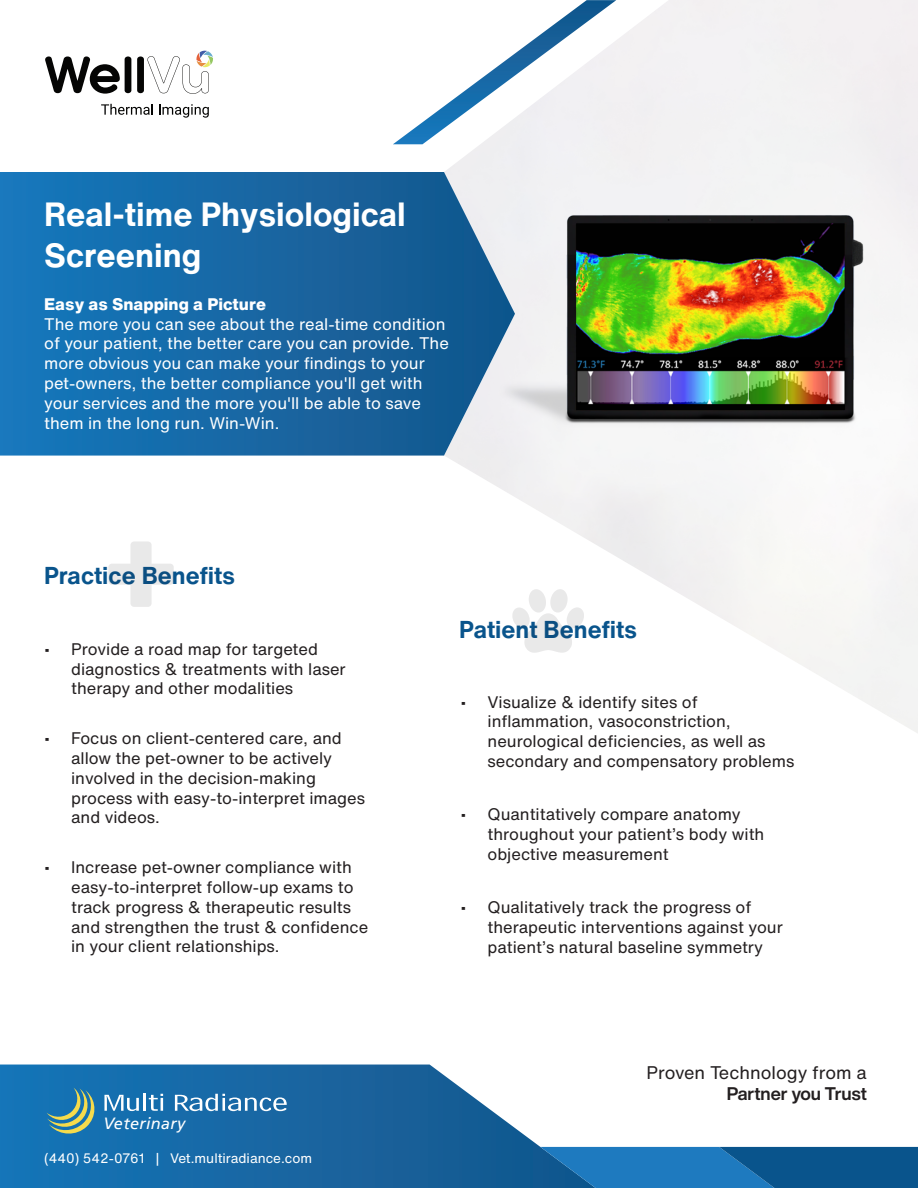
<style>
.page{position:relative;width:918px;height:1188px;background:#fff}
.page>*{position:absolute;margin:0;border:0;box-sizing:border-box;transform-origin:0 0}
.t1{font:700 33px/40.5px "Helvetica Now Text";color:#fff}
.t2{font:700 24px "Helvetica Now Text";color:#09548c}
.t3{font:18px "Helvetica Now Text";color:#231f20}
.t4{font:700 18px "Helvetica Now Display";letter-spacing:-.005em;color:#231f20}
.t5{font:16.5px/19.8px "Helvetica Now Text";color:#231f20}
.t6{font:16.5px/19.8px "Helvetica Now Text";color:#fff}
.t7{font:800 16.5px "Helvetica Now Text";color:#fff}
.t8{font:italic 16.2px "Frutiger LT";letter-spacing:.02em;color:#fff}
.t9{font:13.5px "Helvetica Now Text";color:#fff}
</style>
<div class="page">
<svg style="left:0;top:1065px;width:596px;height:123px;background:#367bb0"></svg>
<svg style="left:540px;top:1147px;width:378px;height:41px;background:#1366a4"></svg>
<img style="left:445px;top:0;width:473px;height:733px">
<svg style="left:0;top:172px;width:515px;height:284px;background:#2571aa"></svg>
<svg style="left:393px;top:0;width:223px;height:144px"></svg>
<svg style="left:47px;top:1088px;width:50px;height:48px;background:#4e8c98"></svg>
<hr style="left:143px;top:1094px;width:3px;height:17px;background:#fff">
<svg style="left:149px;top:1094px;width:14px;height:17px"></svg>
<svg style="left:104px;top:1095px;width:35px;height:16px"></svg>
<svg style="left:175px;top:1094px;width:112px;height:17px"></svg>
<svg style="left:108px;top:541px;width:66px;height:66px"></svg>
<svg style="left:512px;top:589px;width:72px;height:64px"></svg>
<svg style="left:45px;top:56px;width:86px;height:38px"></svg>
<svg style="left:137px;top:50px;width:76px;height:44px"></svg>
<svg style="left:101px;top:104px;width:52px;height:11px"></svg>
<svg style="left:159px;top:104px;width:50px;height:14px"></svg>
<h1 class="t1" style="left:44px;top:193px;width:363px">Real-time Physiological<br>Screening</h1>
<p class="t7" style="left:44px;top:291px;width:223px">Easy as Snapping a Picture</p>
<p class="t6" style="left:44px;top:313px;width:406px">The more you can see about the real-time condition of your patient, the better care you can provide. The more obvious you can make your findings to your pet-owners, the better compliance you'll get with your services and the more you'll be able to save them in the long run. Win-Win.</p>
<h2 class="t2" style="left:44px;top:557px;width:193px">Practice Benefits</h2>
<p class="t5" style="left:71px;top:639px;width:276px;text-indent:-27px">• Provide a road map for targeted diagnostics &amp; treatments with laser therapy and other modalities</p>
<p class="t5" style="left:71px;top:728px;width:295px;text-indent:-27px">• Focus on client-centered care, and allow the pet-owner to be actively involved in the decision-making process with easy-to-interpret images and videos.</p>
<p class="t5" style="left:71px;top:857px;width:299px;text-indent:-27px">• Increase pet-owner compliance with easy-to-interpret follow-up exams to track progress &amp; therapeutic results and strengthen the trust &amp; confidence in your client relationships.</p>
<p class="t8" style="left:103px;top:1114px;width:83px">Veterinary</p>
<p class="t9" style="left:44px;top:1148px;width:269px">(440) 542-0761 | Vet.multiradiance.com</p>
<h2 class="t2" style="left:459px;top:611px;width:180px">Patient Benefits</h2>
<p class="t5" style="left:488px;top:691px;width:308px;text-indent:-27px">• Visualize &amp; identify sites of inflammation, vasoconstriction, neurological deficiencies, as well as secondary and compensatory problems</p>
<p class="t5" style="left:488px;top:804px;width:278px;text-indent:-27px">• Quantitatively compare anatomy throughout your patient’s body with objective measurement</p>
<p class="t5" style="left:488px;top:897px;width:297px;text-indent:-27px">• Qualitatively track the progress of therapeutic interventions against your patient’s natural baseline symmetry</p>
<p class="t3" style="left:646px;top:1059px;width:222px">Proven Technology from a</p>
<p class="t4" style="left:727px;top:1082px;width:142px">Partner you Trust</p>
</div>
